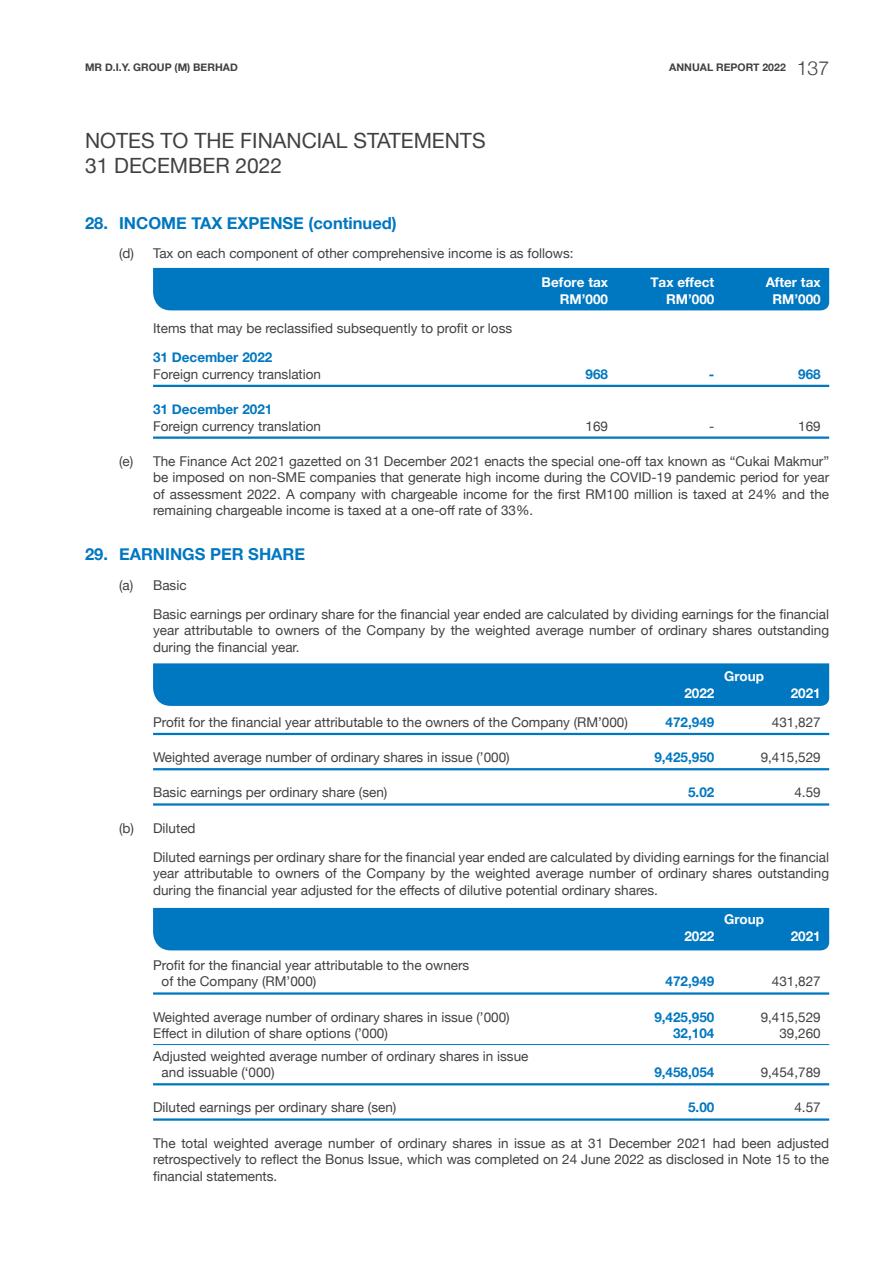
<style>
.page{position:relative;width:893px;height:1263px;background:#fff}
.page>*{position:absolute;margin:0;border:0;box-sizing:border-box;transform-origin:0 0}
.t1{font:21px/25.2px "Helvetica Neue";color:#414042}
.t2{font:700 16.5px "Helvetica Neue";color:#0077c1}
.t3{font:13.5px/16.5px "Helvetica Neue";color:#414042}
.t4{font:700 13.5px "Helvetica Neue";color:#0077c1}
.t5{font:700 13.5px "Helvetica Neue";color:#fff}
.t6{font:700 10.5px "Helvetica Neue";color:#414042}
.s1{font-weight:300;font-size:19.5px}
</style>
<div class="page">
<div style="left:153px;top:268px;width:676px;height:42px;background:#0077c1"></div>
<div style="left:153px;top:663px;width:676px;height:43px;background:#0077c1"></div>
<div style="left:153px;top:908px;width:676px;height:42px;background:#0077c1"></div>
<hr style="left:153px;top:385px;width:676px;height:2px;background:#0077c1">
<hr style="left:153px;top:436px;width:676px;height:3px;background:#0077c1">
<hr style="left:153px;top:733px;width:676px;height:2px;background:#0077c1">
<hr style="left:153px;top:768px;width:676px;height:2px;background:#0077c1">
<hr style="left:153px;top:803px;width:676px;height:3px;background:#0077c1">
<hr style="left:153px;top:992px;width:676px;height:3px;background:#0077c1">
<hr style="left:153px;top:1044px;width:676px;height:1px;background:#0077c1">
<hr style="left:153px;top:1083px;width:676px;height:2px;background:#0077c1">
<hr style="left:153px;top:1118px;width:676px;height:3px;background:#0077c1">
<p class="t6" style="left:85px;top:59px;width:153px">Mr D.I.Y. Group (M) Berhad</p>
<p class="t6" style="left:669px;top:59px;width:56px">ANNUAL REPOR</p>
<p class="t6" style="left:753px;top:59px;width:78px">T 2022 <span class="s1">137</span></p>
<h1 class="t1" style="left:85px;top:129px;width:402px">NOTES TO THE FINANCIAL STATEMENTS<br>31 DECEMBER 2022</h1>
<p class="t2" style="left:85px;top:210px;width:313px">28. INCOME TAX EXPENSE (continued)</p>
<p class="t3" style="left:119px;top:246px;width:456px">(d) Tax on each component of other comprehensive income is as follows:</p>
<p class="t5" style="left:542px;top:272px;width:68px">Before tax</p>
<p class="t5" style="left:650px;top:272px;width:65px">Tax effect</p>
<p class="t5" style="left:766px;top:272px;width:56px">After tax</p>
<p class="t5" style="left:560px;top:288px;width:50px">RM’000</p>
<p class="t5" style="left:666px;top:288px;width:50px">RM’000</p>
<p class="t5" style="left:772px;top:288px;width:50px">RM’000</p>
<p class="t3" style="left:153px;top:321px;width:361px">Items that may be reclassified subsequently to profit or loss</p>
<p class="t4" style="left:153px;top:347px;width:121px">31 December 2022</p>
<p class="t3" style="left:153px;top:366px;width:170px">Foreign currency translation</p>
<p class="t4" style="left:586px;top:363px;width:24px">968</p>
<p class="t4" style="left:709px;top:363px;width:7px">-</p>
<p class="t4" style="left:798px;top:363px;width:24px">968</p>
<p class="t4" style="left:153px;top:399px;width:121px">31 December 2021</p>
<p class="t3" style="left:153px;top:418px;width:170px">Foreign currency translation</p>
<p class="t3" style="left:586px;top:418px;width:24px">169</p>
<p class="t3" style="left:709px;top:418px;width:7px">-</p>
<p class="t3" style="left:798px;top:418px;width:24px">169</p>
<p class="t3" style="left:153px;top:453px;width:678px;text-align:justify;text-indent:-34px">(e) The Finance Act 2021 gazetted on 31 December 2021 enacts the special one-off tax known as “Cukai Makmur” be imposed on non-SME companies that generate high income during the COVID-19 pandemic period for year of assessment 2022. A company with chargeable income for the first RM100 million is taxed at 24% and the remaining chargeable income is taxed at a one-off rate of 33%.</p>
<p class="t2" style="left:85px;top:541px;width:222px">29. EARNINGS PER SHARE</p>
<p class="t3" style="left:153px;top:571px;width:678px;line-height:29.2px;text-indent:-34px">(a) Basic<br>Basic earnings per ordinary share for the financial year ended are calculated by dividing earnings for the financial</p>
<p class="t3" style="left:153px;top:623px;width:678px">year attributable to owners of the Company by the weighted average number of ordinary shares outstanding during the financial year.</p>
<p class="t5" style="left:724px;top:666px;width:41px">Group</p>
<p class="t5" style="left:684px;top:682px;width:32px">2022</p>
<p class="t5" style="left:791px;top:682px;width:32px">2021</p>
<p class="t3" style="left:153px;top:714px;width:476px">Profit for the financial year attributable to the owners of the Company (RM’000)</p>
<p class="t4" style="left:666px;top:711px;width:50px">472,949</p>
<p class="t3" style="left:772px;top:714px;width:50px">431,827</p>
<p class="t3" style="left:153px;top:750px;width:358px">Weighted average number of ordinary shares in issue (’000)</p>
<p class="t4" style="left:654px;top:747px;width:62px">9,425,950</p>
<p class="t3" style="left:761px;top:750px;width:62px">9,415,529</p>
<p class="t3" style="left:153px;top:785px;width:236px">Basic earnings per ordinary share (sen)</p>
<p class="t4" style="left:688px;top:782px;width:28px">5.02</p>
<p class="t3" style="left:794px;top:785px;width:28px">4.59</p>
<p class="t3" style="left:153px;top:814px;width:678px;line-height:29.2px;text-indent:-34px">(b) Diluted<br>Diluted earnings per ordinary share for the financial year ended are calculated by dividing earnings for the financial</p>
<p class="t3" style="left:153px;top:866px;width:678px">year attributable to owners of the Company by the weighted average number of ordinary shares outstanding during the financial year adjusted for the effects of dilutive potential ordinary shares.</p>
<p class="t5" style="left:724px;top:909px;width:41px">Group</p>
<p class="t5" style="left:684px;top:925px;width:32px">2022</p>
<p class="t5" style="left:791px;top:925px;width:32px">2021</p>
<p class="t3" style="left:162px;top:958px;width:309px;text-indent:-9px">Profit for the financial year attributable to the owners of the Company (RM’000)</p>
<p class="t4" style="left:666px;top:971px;width:50px">472,949</p>
<p class="t3" style="left:772px;top:974px;width:50px">431,827</p>
<p class="t3" style="left:153px;top:1009px;width:358px">Weighted average number of ordinary shares in issue (’000)</p>
<p class="t4" style="left:654px;top:1006px;width:62px">9,425,950</p>
<p class="t3" style="left:761px;top:1009px;width:62px">9,415,529</p>
<p class="t3" style="left:153px;top:1026px;width:236px">Effect in dilution of share options (’000)</p>
<p class="t4" style="left:673px;top:1023px;width:43px">32,104</p>
<p class="t3" style="left:779px;top:1026px;width:43px">39,260</p>
<p class="t3" style="left:162px;top:1048px;width:368px;text-indent:-9px">Adjusted weighted average number of ordinary shares in issue and issuable (‘000)</p>
<p class="t4" style="left:654px;top:1062px;width:62px">9,458,054</p>
<p class="t3" style="left:761px;top:1065px;width:62px">9,454,789</p>
<p class="t3" style="left:153px;top:1100px;width:245px">Diluted earnings per ordinary share (sen)</p>
<p class="t4" style="left:688px;top:1097px;width:28px">5.00</p>
<p class="t3" style="left:794px;top:1100px;width:28px">4.57</p>
<p class="t3" style="left:153px;top:1135px;width:678px;text-align:justify">The total weighted average number of ordinary shares in issue as at 31 December 2021 had been adjusted retrospectively to reflect the Bonus Issue, which was completed on 24 June 2022 as disclosed in Note 15 to the financial statements.</p>
</div>
